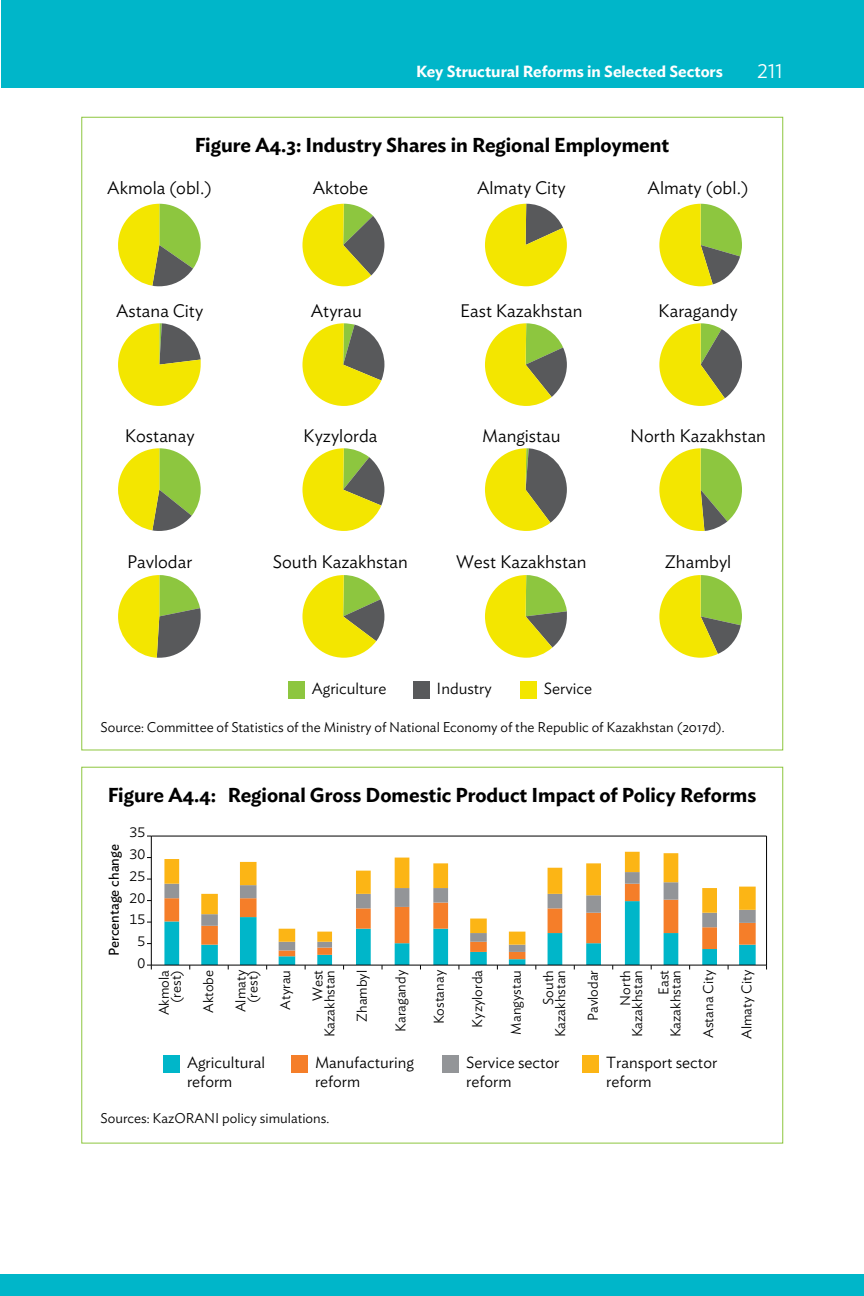
<style>
.page{position:relative;width:864px;height:1296px;background:#fff}
.page>*{position:absolute;margin:0;border:0;box-sizing:border-box;transform-origin:0 0}
.t1{font:600 20px "Ideal Sans";color:#000}
.t2{font:300 20px "Ideal Sans";color:#fff}
.t3{font:300 18px "Ideal Sans";color:#000}
.t4{font:300 16px/19.2px "Ideal Sans";color:#000}
.t5{font:600 16px "Ideal Sans";color:#fff}
.t6{font:300 14px/12px "Ideal Sans";color:#000;text-align:right}
.t7{font:14px "Ideal Sans";color:#000}
</style>
<div class="page">
<div style="left:1px;top:0;width:863px;height:88px;background:#00b6c9"></div>
<div style="left:0;top:1275px;width:864px;height:21px;background:#00b6c9"></div>
<svg style="left:164px;top:852px;width:515px;height:32px"></svg>
<hr style="left:151px;top:836px;width:1px;height:129px;background:#000">
<svg style="left:164px;top:884px;width:592px;height:85px"></svg>
<hr style="left:151px;top:836px;width:616px;height:1px;background:#000">
<hr style="left:151px;top:965px;width:616px;height:1px;background:#000">
<div style="left:163px;top:1055px;width:17px;height:17px;background:#00b6c9"></div>
<div style="left:291px;top:1055px;width:17px;height:17px;background:#f57e29"></div>
<div style="left:443px;top:1055px;width:16px;height:17px;background:#939598"></div>
<div style="left:583px;top:1055px;width:16px;height:17px;background:#fcb515"></div>
<hr style="left:766px;top:836px;width:1px;height:129px;background:#000">
<div style="left:288px;top:681px;width:17px;height:18px;background:#8dc63f"></div>
<div style="left:413px;top:681px;width:16px;height:18px;background:#58595b"></div>
<div style="left:520px;top:681px;width:17px;height:18px;background:#f3e600"></div>
<svg style="left:118px;top:204px;width:83px;height:82px"></svg>
<svg style="left:302px;top:204px;width:82px;height:82px"></svg>
<svg style="left:485px;top:204px;width:82px;height:82px"></svg>
<svg style="left:659px;top:204px;width:83px;height:82px"></svg>
<svg style="left:118px;top:323px;width:83px;height:83px"></svg>
<svg style="left:302px;top:323px;width:82px;height:83px"></svg>
<svg style="left:485px;top:323px;width:82px;height:83px"></svg>
<svg style="left:659px;top:323px;width:83px;height:83px"></svg>
<svg style="left:118px;top:448px;width:83px;height:83px"></svg>
<svg style="left:302px;top:448px;width:82px;height:83px"></svg>
<svg style="left:485px;top:448px;width:82px;height:83px"></svg>
<svg style="left:659px;top:448px;width:83px;height:83px"></svg>
<svg style="left:118px;top:575px;width:83px;height:83px"></svg>
<svg style="left:302px;top:575px;width:82px;height:83px"></svg>
<svg style="left:485px;top:575px;width:82px;height:83px"></svg>
<svg style="left:659px;top:575px;width:83px;height:83px"></svg>
<p class="t5" style="left:416px;top:59px;width:308px">Key Structural Reforms in Selected Sectors</p>
<h1 class="t2" style="left:757px;top:56px;width:27px">211</h1>
<h1 class="t1" style="left:195px;top:129px;width:476px">Figure A4.3: Industry Shares in Regional Employment</h1>
<p class="t3" style="left:107px;top:174px;width:106px">Akmola (obl.)</p>
<p class="t3" style="left:313px;top:174px;width:57px">Aktobe</p>
<p class="t3" style="left:477px;top:174px;width:90px">Almaty City</p>
<p class="t3" style="left:648px;top:174px;width:103px">Almaty (obl.)</p>
<p class="t3" style="left:116px;top:297px;width:89px">Astana City</p>
<p class="t3" style="left:311px;top:297px;width:53px">Atyrau</p>
<p class="t3" style="left:460px;top:297px;width:124px">East Kazakhstan</p>
<p class="t3" style="left:658px;top:297px;width:81px">Karagandy</p>
<p class="t3" style="left:125px;top:422px;width:71px">Kostanay</p>
<p class="t3" style="left:303px;top:422px;width:76px">Kyzylorda</p>
<p class="t3" style="left:482px;top:422px;width:80px">Mangistau</p>
<p class="t3" style="left:630px;top:422px;width:138px">North Kazakhstan</p>
<p class="t3" style="left:127px;top:548px;width:67px">Pavlodar</p>
<p class="t3" style="left:273px;top:548px;width:137px">South Kazakhstan</p>
<p class="t3" style="left:456px;top:548px;width:132px">West Kazakhstan</p>
<p class="t3" style="left:665px;top:548px;width:68px">Zhambyl</p>
<p class="t4" style="left:312px;top:678px;width:76px">Agriculture</p>
<p class="t4" style="left:437px;top:678px;width:57px">Industry</p>
<p class="t4" style="left:544px;top:678px;width:50px">Service</p>
<p class="t6" style="left:101px;top:720px;width:626px">Source: Committee of Statistics of the Ministry of National Economy of the Republic of Kazakhstan (2017d).</p>
<h1 class="t1" style="left:108px;top:779px;width:650px">Figure A4.4: Regional Gross Domestic Product Impact of Policy Reforms</h1>
<p class="t7" style="left:103px;top:956px;width:113px;rotate:-90deg">Percentage change</p>
<p class="t6" style="left:130px;top:825px;width:17px">35</p>
<p class="t6" style="left:130px;top:847px;width:17px">30</p>
<p class="t6" style="left:130px;top:869px;width:17px">25</p>
<p class="t6" style="left:130px;top:891px;width:17px">20</p>
<p class="t6" style="left:130px;top:912px;width:17px">15</p>
<p class="t6" style="left:137px;top:934px;width:9px">5</p>
<p class="t6" style="left:137px;top:956px;width:9px">0</p>
<p class="t6" style="left:201px;top:1013px;width:45px;rotate:-90deg">Aktobe</p>
<p class="t6" style="left:278px;top:1010px;width:41px;rotate:-90deg">Atyrau</p>
<p class="t6" style="left:310px;top:1037px;width:69px;rotate:-90deg">West<br>Kazakhstan</p>
<p class="t6" style="left:355px;top:1022px;width:53px;rotate:-90deg">Zhambyl</p>
<p class="t6" style="left:393px;top:1032px;width:63px;rotate:-90deg">Karagandy</p>
<p class="t6" style="left:432px;top:1024px;width:56px;rotate:-90deg">Kostanay</p>
<p class="t6" style="left:470px;top:1028px;width:59px;rotate:-90deg">Kyzylorda</p>
<p class="t6" style="left:509px;top:1035px;width:66px;rotate:-90deg">Mangystau</p>
<p class="t6" style="left:541px;top:1037px;width:69px;rotate:-90deg">South<br>Kazakhstan</p>
<p class="t6" style="left:586px;top:1021px;width:52px;rotate:-90deg">Pavlodar</p>
<p class="t6" style="left:618px;top:1037px;width:69px;rotate:-90deg">North<br>Kazakhstan</p>
<p class="t6" style="left:657px;top:1037px;width:69px;rotate:-90deg">East<br>Kazakhstan</p>
<p class="t6" style="left:701px;top:1038px;width:69px;rotate:-90deg">Astana City</p>
<p class="t6" style="left:157px;top:1015px;width:47px;rotate:-90deg">Akmola (rest)</p>
<p class="t6" style="left:739px;top:1039px;width:71px;rotate:-90deg">Almaty City</p>
<p class="t6" style="left:234px;top:1012px;width:44px;rotate:-90deg">Almaty (rest)</p>
<p class="t4" style="left:187px;top:1051px;width:80px">Agricultural reform</p>
<p class="t4" style="left:315px;top:1051px;width:100px">Manufacturing reform</p>
<p class="t4" style="left:466px;top:1051px;width:95px">Service sector reform</p>
<p class="t4" style="left:606px;top:1051px;width:113px">Transport sector reform</p>
<p class="t6" style="left:101px;top:1111px;width:230px">Sources: KazORANI policy simulations.</p>
</div>
